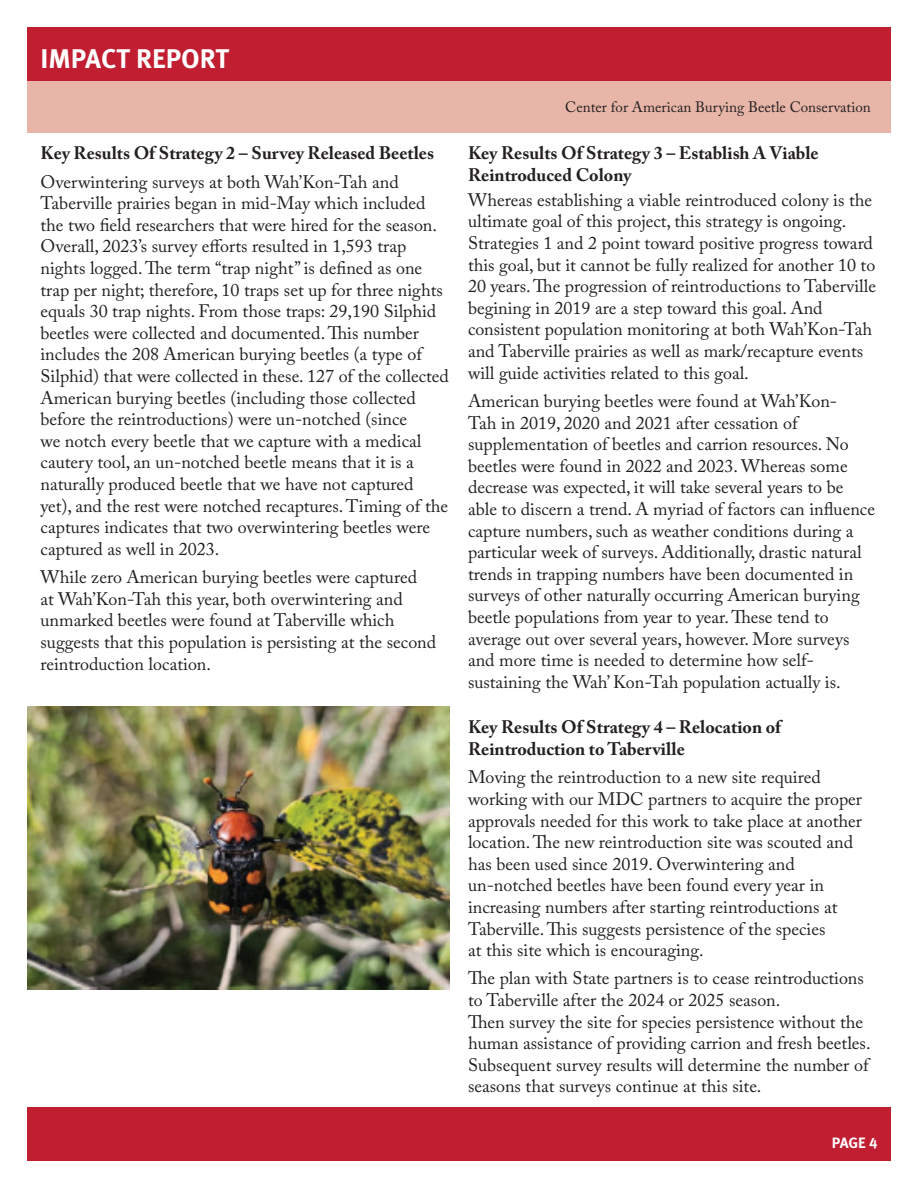
<style>
.page{position:relative;width:918px;height:1188px;background:#fff}
.page>*{position:absolute;margin:0;border:0;box-sizing:border-box;transform-origin:0 0}
.t1{font:700 27px "Meta Pro";color:#fff}
.t2{font:18px/21.6px "Adobe Caslon Pro";color:#231f20}
.t3{font:700 18px/21.6px "Adobe Caslon Pro";color:#231f20}
.t4{font:15px "Adobe Caslon Pro";color:#231f20}
.t5{font:700 15px "Meta Pro";color:#fff}
</style>
<div class="page">
<div style="left:27px;top:27px;width:864px;height:54px;background:#c11f31"></div>
<div style="left:27px;top:1107px;width:864px;height:54px;background:#c11f31"></div>
<div style="left:27px;top:81px;width:864px;height:52px;background:#e8b6a9"></div>
<img style="left:27px;top:707px;width:423px;height:282px">
<h1 class="t1" style="left:40px;top:37px;width:190px">IMPACT REPORT</h1>
<p class="t3" style="left:40px;top:142px;width:395px">Key Results Of Strategy 2 – Survey Released Beetles</p>
<p class="t2" style="left:40px;top:171px;width:410px">Overwintering surveys at both Wah’Kon-Tah and Taberville prairies began in mid-May which included the two field researchers that were hired for the season.<br>Overall, 2023’s survey efforts resulted in 1,593 trap nights logged. The term “trap night” is defined as one trap per night; therefore, 10 traps set up for three nights equals 30 trap nights. From those traps: 29,190 Silphid beetles were collected and documented. This number includes the 208 American burying beetles (a type of Silphid) that were collected in these. 127 of the collected American burying beetles (including those collected before the reintroductions) were un-notched (since<br>we notch every beetle that we capture with a medical cautery tool, an un-notched beetle means that it is a naturally produced beetle that we have not captured yet), and the rest were notched recaptures. Timing of the captures indicates that two overwintering beetles were captured as well in 2023.</p>
<p class="t2" style="left:40px;top:566px;width:397px">While zero American burying beetles were captured<br>at Wah’Kon-Tah this year, both overwintering and unmarked beetles were found at Taberville which suggests that this population is persisting at the second reintroduction location.</p>
<p class="t4" style="left:565px;top:98px;width:307px">Center for American Burying Beetle Conservation</p>
<p class="t3" style="left:468px;top:142px;width:352px">Key Results Of Strategy 3 – Establish A Viable<br>Reintroduced Colony</p>
<p class="t2" style="left:468px;top:189px;width:410px">Whereas establishing a viable reintroduced colony is the ultimate goal of this project, this strategy is ongoing.<br>Strategies 1 and 2 point toward positive progress toward this goal, but it cannot be fully realized for another 10 to 20 years. The progression of reintroductions to Taberville begining in 2019 are a step toward this goal. And consistent population monitoring at both Wah’Kon-Tah and Taberville prairies as well as mark/recapture events will guide activities related to this goal.</p>
<p class="t2" style="left:468px;top:390px;width:409px">American burying beetles were found at Wah’Kon-<br>Tah in 2019, 2020 and 2021 after cessation of supplementation of beetles and carrion resources. No beetles were found in 2022 and 2023. Whereas some decrease was expected, it will take several years to be able to discern a trend. A myriad of factors can influence capture numbers, such as weather conditions during a particular week of surveys. Additionally, drastic natural trends in trapping numbers have been documented in surveys of other naturally occurring American burying beetle populations from year to year. These tend to average out over several years, however. More surveys and more time is needed to determine how self&shy;sustaining the Wah’ Kon-Tah population actually is.</p>
<p class="t3" style="left:468px;top:716px;width:315px">Key Results Of Strategy 4 – Relocation of<br>Reintroduction to Taberville</p>
<p class="t2" style="left:468px;top:766px;width:396px">Moving the reintroduction to a new site required working with our MDC partners to acquire the proper approvals needed for this work to take place at another location. The new reintroduction site was scouted and has been used since 2019. Overwintering and un-notched beetles have been found every year in increasing numbers after starting reintroductions at Taberville. This suggests persistence of the species<br>at this site which is encouraging.</p>
<p class="t2" style="left:468px;top:967px;width:404px">The plan with State partners is to cease reintroductions to Taberville after the 2024 or 2025 season.<br>Then survey the site for species persistence without the human assistance of providing carrion and fresh beetles.<br>Subsequent survey results will determine the number of seasons that surveys continue at this site.</p>
<p class="t5" style="left:832px;top:1131px;width:47px">PAGE 4</p>
</div>
